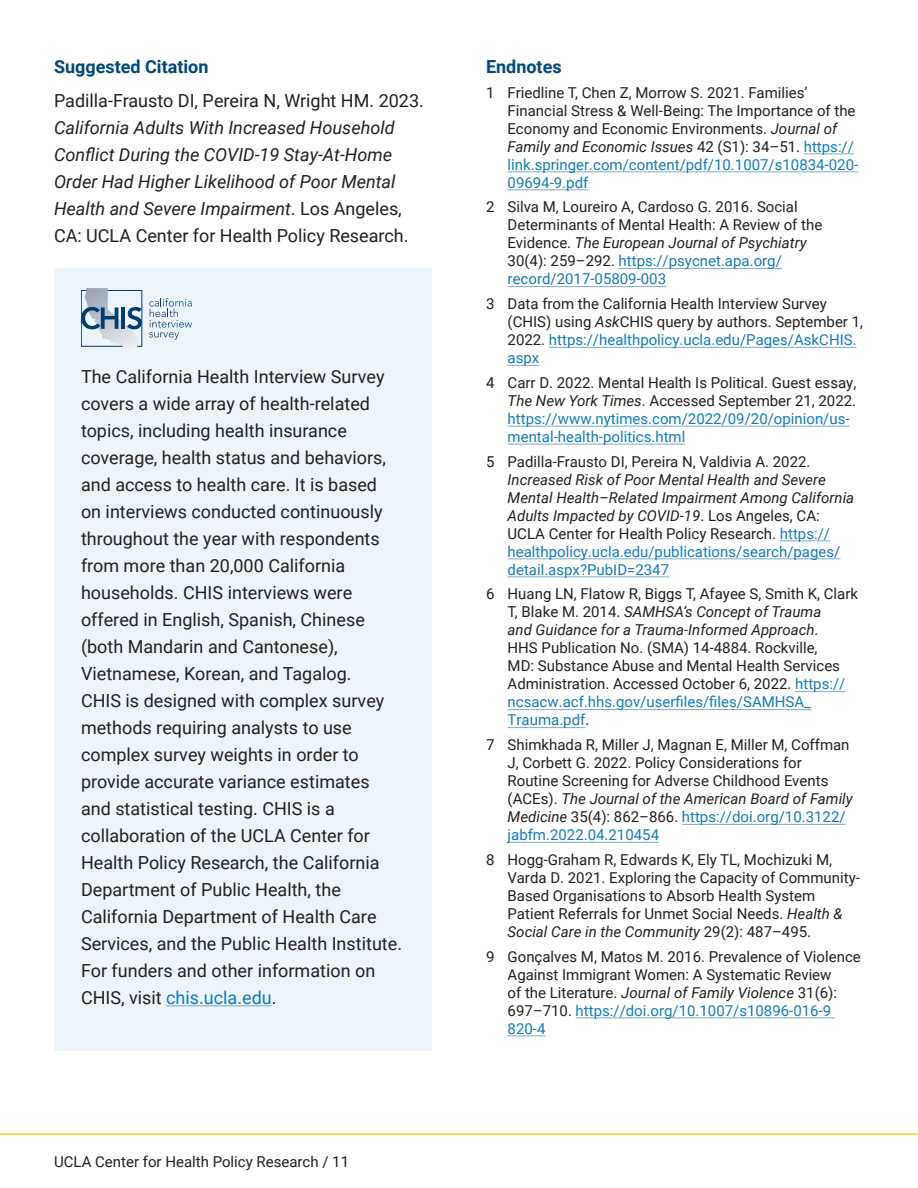
<style>
.page{position:relative;width:918px;height:1188px;background:#fff}
.page>*{position:absolute;margin:0;border:0;box-sizing:border-box;transform-origin:0 0}
.PGS_-_Body_12_18_reg{font:18px/27px "Roboto";color:#231f20}
.PGS_-_Body_12_18_reg-2{font:italic 18px/27px "Roboto";color:#231f20}
.PGS_-_Subhead_12_18{font:700 18px "Roboto";color:#00497b}
.PGS_-_Endnotes_10_12{font:15px/18px "Roboto";color:#231f20}
.PGS_-_Endnotes_10_12-2{font:italic 15px/18px "Roboto";color:#231f20}
.s1{font-style:normal}
.s2{color:#157bb7}
.s3{font-style:italic}
.s4{font-style:normal;color:#157bb7}
</style>
<div class="page">
<hr style="left:0;top:1133px;width:918px;height:2px;background:#fecd33">
<div style="left:54px;top:268px;width:378px;height:783px;background:#edf4fa"></div>
<svg style="left:149px;top:298px;width:43px;height:42px"></svg>
<svg style="left:81px;top:288px;width:61px;height:61px"></svg>
<hr style="left:166px;top:1005px;width:106px;height:1px;background:#7dacc4">
<hr style="left:804px;top:153px;width:50px;height:1px;background:#7dacc4">
<hr style="left:508px;top:171px;width:350px;height:1px;background:#7dacc4">
<hr style="left:508px;top:189px;width:80px;height:1px;background:#7dacc4">
<hr style="left:619px;top:268px;width:163px;height:1px;background:#7dacc4">
<hr style="left:508px;top:286px;width:158px;height:1px;background:#7dacc4">
<hr style="left:549px;top:347px;width:308px;height:1px;background:#7dacc4">
<hr style="left:508px;top:365px;width:31px;height:1px;background:#7dacc4">
<hr style="left:508px;top:426px;width:342px;height:1px;background:#7dacc4">
<hr style="left:508px;top:444px;width:177px;height:1px;background:#7dacc4">
<hr style="left:780px;top:540px;width:50px;height:1px;background:#7dacc4">
<hr style="left:508px;top:558px;width:332px;height:1px;background:#7dacc4">
<hr style="left:508px;top:576px;width:161px;height:1px;background:#7dacc4">
<hr style="left:795px;top:691px;width:50px;height:1px;background:#7dacc4">
<hr style="left:508px;top:709px;width:303px;height:1px;background:#7dacc4">
<hr style="left:508px;top:727px;width:77px;height:1px;background:#7dacc4">
<hr style="left:682px;top:824px;width:164px;height:1px;background:#7dacc4">
<hr style="left:508px;top:842px;width:151px;height:1px;background:#7dacc4">
<hr style="left:576px;top:1017px;width:259px;height:1px;background:#7dacc4">
<hr style="left:508px;top:1035px;width:37px;height:1px;background:#7dacc4">
<p class="PGS_-_Subhead_12_18" style="left:54px;top:54px;width:156px">Suggested Citation</p>
<p class="PGS_-_Body_12_18_reg-2" style="left:54px;top:86px;width:371px"><span class="s1">Padilla-Frausto DI, Pereira N, Wright HM. 2023.<br></span>California Adults With Increased Household Conflict During the COVID-19 Stay-At-Home Order Had Higher Likelihood of Poor Mental Health and Severe Impairment<span class="s1">. Los Angeles, CA: UCLA Center for Health Policy Research.</span></p>
<p class="PGS_-_Body_12_18_reg" style="left:81px;top:362px;width:323px">The California Health Interview Survey covers a wide array of health-related topics, including health insurance coverage, health status and behaviors, and access to health care. It is based<br>on interviews conducted continuously throughout the year with respondents from more than 20,000 California households. CHIS interviews were offered in English, Spanish, Chinese (both Mandarin and Cantonese), Vietnamese, Korean, and Tagalog.<br>CHIS is designed with complex survey methods requiring analysts to use complex survey weights in order to provide accurate variance estimates and statistical testing. CHIS is a collaboration of the UCLA Center for Health Policy Research, the California Department of Public Health, the California Department of Health Care Services, and the Public Health Institute.<br>For funders and other information on CHIS, visit <span class="s2">chis.ucla.edu</span>.</p>
<p class="PGS_-_Endnotes_10_12" style="left:54px;top:1152px;width:297px">UCLA Center for Health Policy Research / 11</p>
<p class="PGS_-_Subhead_12_18" style="left:486px;top:54px;width:77px">Endnotes</p>
<p class="PGS_-_Endnotes_10_12" style="left:508px;top:83px;width:352px;text-indent:-22px">1 Friedline T, Chen Z, Morrow S. 2021. Families’ Financial Stress &amp; Well-Being: The Importance of the Economy and Economic Environments. <span class="s3">Journal of Family and Economic Issues</span> 42 (S1): 34–51. <span class="s2">https:// link.springer.com/content/pdf/10.1007/s10834-020- 09694-9.pdf</span></p>
<p class="PGS_-_Endnotes_10_12" style="left:508px;top:197px;width:316px;text-indent:-22px">2 Silva M, Loureiro A, Cardoso G. 2016. Social Determinants of Mental Health: A Review of the Evidence. <span class="s3">The European Journal of Psychiatry </span>30(4): 259–292. <span class="s2">https://psycnet.apa.org/ record/2017-05809-003</span></p>
<p class="PGS_-_Endnotes_10_12" style="left:508px;top:294px;width:357px;text-indent:-22px">3 Data from the California Health Interview Survey (CHIS) using <span class="s3">Ask</span>CHIS query by authors. September 1, 2022. <span class="s2">https://healthpolicy.ucla.edu/Pages/AskCHIS. aspx</span></p>
<p class="PGS_-_Endnotes_10_12" style="left:508px;top:373px;width:350px;text-indent:-22px">4 Carr D. 2022. Mental Health Is Political. Guest essay, <span class="s3">The New York Times</span>. Accessed September 21, 2022. <span class="s2">https://www.nytimes.com/2022/09/20/opinion/us&shy;mental-health-politics.html</span></p>
<p class="PGS_-_Endnotes_10_12-2" style="left:508px;top:452px;width:348px;text-indent:-22px"><span class="s1">5 Padilla-Frausto DI, Pereira N, Valdivia A. 2022.<br></span>Increased Risk of Poor Mental Health and Severe Mental Health–Related Impairment Among California Adults Impacted by COVID-19<span class="s1">. Los Angeles, CA:<br>UCLA Center for Health Policy Research.</span> <span class="s4">https:// healthpolicy.ucla.edu/publications/search/pages/ detail.aspx?PubID=2347</span></p>
<p class="PGS_-_Endnotes_10_12" style="left:508px;top:584px;width:352px;text-indent:-22px">6 Huang LN, Flatow R, Biggs T, Afayee S, Smith K, Clark T, Blake M. 2014. <span class="s3">SAMHSA’s Concept of Trauma<br>and Guidance for a Trauma-Informed Approach</span>.<br>HHS Publication No. (SMA) 14-4884. Rockville,<br>MD: Substance Abuse and Mental Health Services Administration. Accessed October 6, 2022. <span class="s2">https:// ncsacw.acf.hhs.gov/userfiles/files/SAMHSA_ Trauma.pdf</span>.</p>
<p class="PGS_-_Endnotes_10_12" style="left:508px;top:735px;width:347px;text-indent:-22px">7 Shimkhada R, Miller J, Magnan E, Miller M, Coffman J, Corbett G. 2022. Policy Considerations for Routine Screening for Adverse Childhood Events (ACEs). <span class="s3">The Journal of the American Board of Family Medicine</span> 35(4): 862–866. <span class="s2">https://doi.org/10.3122/ jabfm.2022.04.210454</span></p>
<p class="PGS_-_Endnotes_10_12" style="left:508px;top:850px;width:354px;text-indent:-22px">8 Hogg‐Graham R, Edwards K, Ely TL, Mochizuki M, Varda D. 2021. Exploring the Capacity of Community‐ Based Organisations to Absorb Health System Patient Referrals for Unmet Social Needs. <span class="s3">Health &amp; Social Care in the Community</span> 29(2): 487–495.</p>
<p class="PGS_-_Endnotes_10_12" style="left:508px;top:947px;width:355px;text-indent:-22px">9 Gonçalves M, Matos M. 2016. Prevalence of Violence Against Immigrant Women: A Systematic Review<br>of the Literature. <span class="s3">Journal of Family Violence</span> 31(6):<br>697–710. <span class="s2">https://doi.org/10.1007/s10896-016-9<br>820-4</span></p>
</div>
